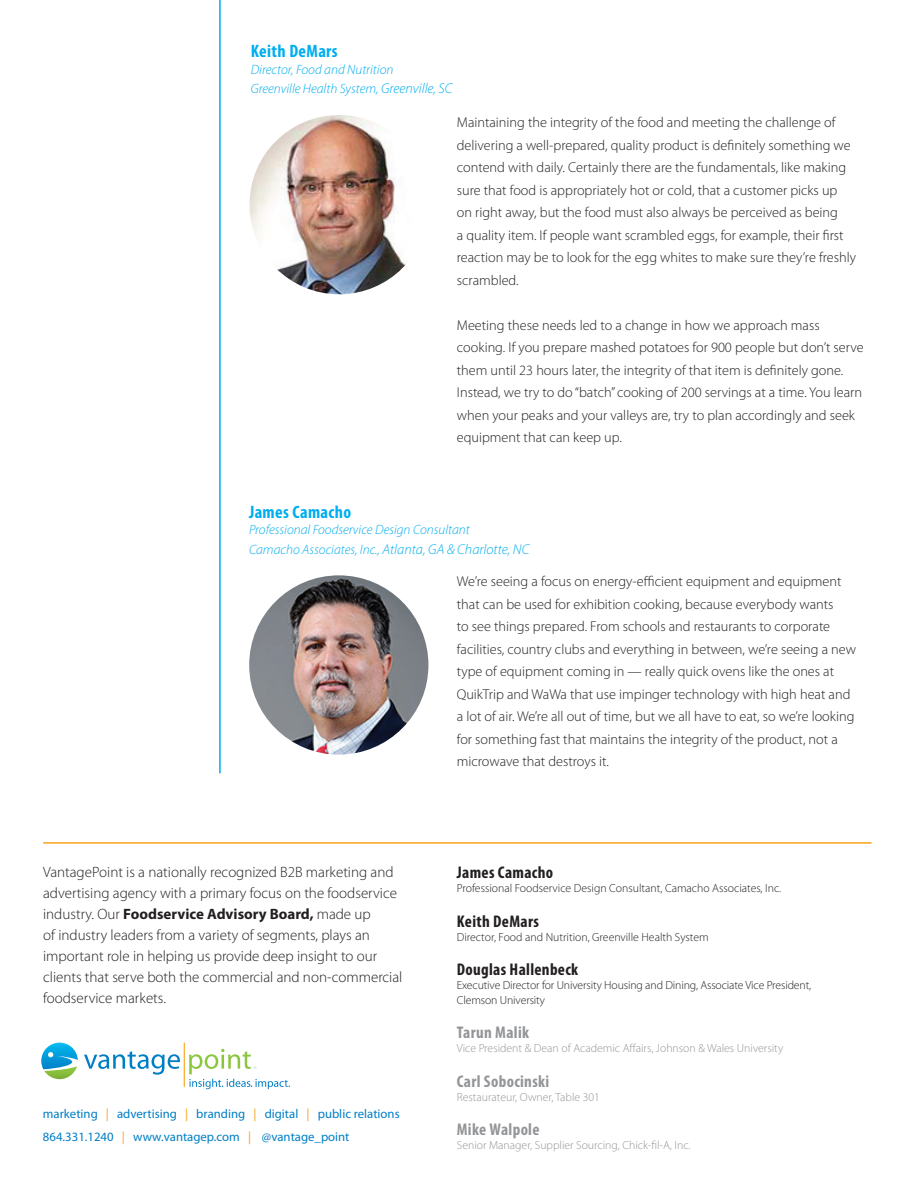
<style>
.page{position:relative;width:918px;height:1188px;background:#fff}
.page>*{position:absolute;margin:0;border:0;box-sizing:border-box;transform-origin:0 0}
.t1{font:700 condensed 18px "Myriad Pro";letter-spacing:.02em;color:#00aeef}
.t2{font:700 condensed 16.95px "Myriad Pro";letter-spacing:.02em;color:#231f20}
.t3{font:700 condensed 16.95px "Myriad Pro";letter-spacing:.02em;color:#939598}
.t4{font:300 15px/21px "Myriad Pro";color:#231f20}
.t5{font:300 14.25px/22.5px "Myriad Pro";color:#231f20}
.t6{font:italic 300 13.5px/19.5px "Myriad Pro";color:#00aeef}
.t7{font:12.75px/22.5px "Myriad Pro";color:#007ec5}
.t8{font:300 11.7px/14.4px "Myriad Pro";letter-spacing:-.005em;color:#231f20}
.t9{font:300 11.7px "Myriad Pro";color:#939598}
.s1{font-size:14.25px}
.s2{font-weight:700}
.s3{color:#f9a51b}
</style>
<div class="page">
<img style="left:250px;top:115px;width:179px;height:179px;border-radius:90px">
<img style="left:249px;top:575px;width:179px;height:180px;border-radius:90px">
<svg style="left:41px;top:1043px;width:37px;height:36px"></svg>
<svg style="left:84px;top:1051px;width:96px;height:24px"></svg>
<hr style="left:184px;top:1043px;width:1px;height:44px;background:#f9a51b">
<svg style="left:189px;top:1049px;width:101px;height:40px"></svg>
<hr style="left:43px;top:842px;width:829px;height:2px;background:#f9a51b">
<hr style="left:219px;top:0;width:2px;height:773px;background:#00aeef">
<p class="t1" style="left:251px;top:42px;width:89px">Keith DeMars</p>
<p class="t6" style="left:251px;top:60px;width:203px">Director, Food and Nutrition<br>Greenville Health System, <span class="s1">Greenville, SC</span></p>
<p class="t5" style="left:457px;top:111px;width:401px">Maintaining the integrity of the food and meeting the challenge of delivering a well-prepared, quality product is definitely something we contend with daily. Certainly there are the fundamentals, like making sure that food is appropriately hot or cold, that a customer picks up on right away, but the food must also always be perceived as being<br>a quality item. If people want scrambled eggs, for example, their first reaction may be to look for the egg whites to make sure they’re freshly scrambled.</p>
<p class="t5" style="left:457px;top:314px;width:408px">Meeting these needs led to a change in how we approach mass cooking. If you prepare mashed potatoes for 900 people but don’t serve them until 23 hours later, the integrity of that item is definitely gone.<br>Instead, we try to do “batch” cooking of 200 servings at a time. You learn when your peaks and your valleys are, try to plan accordingly and seek equipment that can keep up.</p>
<p class="t1" style="left:249px;top:502px;width:104px">James Camacho</p>
<p class="t6" style="left:249px;top:520px;width:282px">Professional Foodservice Design Consultant<br>Camacho Associates, Inc., <span class="s1">Atlanta, GA &amp; Charlotte, NC</span></p>
<p class="t4" style="left:43px;top:861px;width:361px">VantagePoint is a nationally recognized B2B marketing and advertising agency with a primary focus on the foodservice industry. Our <span class="s2">Foodservice Advisory Board,</span> made up<br>of industry leaders from a variety of segments, plays an important role in helping us provide deep insight to our clients that serve both the commercial and non-commercial foodservice markets.</p>
<p class="t7" style="left:43px;top:1103px;width:358px">marketing <span class="s3">|</span> advertising <span class="s3">|</span> branding <span class="s3">|</span> digital <span class="s3">|</span> public relations<br>864.331.1240 <span class="s3">|</span> www.vantagep.com <span class="s3">|</span> @vantage_point</p>
<p class="t5" style="left:457px;top:570px;width:401px">We’re seeing a focus on energy-efficient equipment and equipment that can be used for exhibition cooking, because everybody wants<br>to see things prepared. From schools and restaurants to corporate facilities, country clubs and everything in between, we’re seeing a new type of equipment coming in — really quick ovens like the ones at QuikTrip and WaWa that use impinger technology with high heat and a lot of air. We’re all out of time, but we all have to eat, so we’re looking for something fast that maintains the integrity of the product, not a microwave that destroys it.</p>
<p class="t2" style="left:457px;top:863px;width:98px">James Camacho</p>
<p class="t8" style="left:457px;top:881px;width:326px">Professional Foodservice Design Consultant, Camacho Associates, Inc.</p>
<p class="t2" style="left:457px;top:912px;width:84px">Keith DeMars</p>
<p class="t8" style="left:457px;top:930px;width:254px">Director, Food and Nutrition, Greenville Health System</p>
<p class="t2" style="left:457px;top:960px;width:123px">Douglas Hallenbeck</p>
<p class="t8" style="left:457px;top:979px;width:356px">Executive Director for University Housing and Dining, Associate Vice President,<br>Clemson University</p>
<p class="t3" style="left:457px;top:1023px;width:74px">Tarun Malik</p>
<p class="t9" style="left:457px;top:1042px;width:328px">Vice President &amp; Dean of Academic Affairs, Johnson &amp; Wales University</p>
<p class="t3" style="left:457px;top:1072px;width:94px">Carl Sobocinski</p>
<p class="t9" style="left:457px;top:1091px;width:145px">Restaurateur, Owner, Table 301</p>
<p class="t3" style="left:457px;top:1120px;width:84px">Mike Walpole</p>
<p class="t9" style="left:457px;top:1139px;width:235px">Senior Manager, Supplier Sourcing, Chick-fil-A, Inc.</p>
</div>
